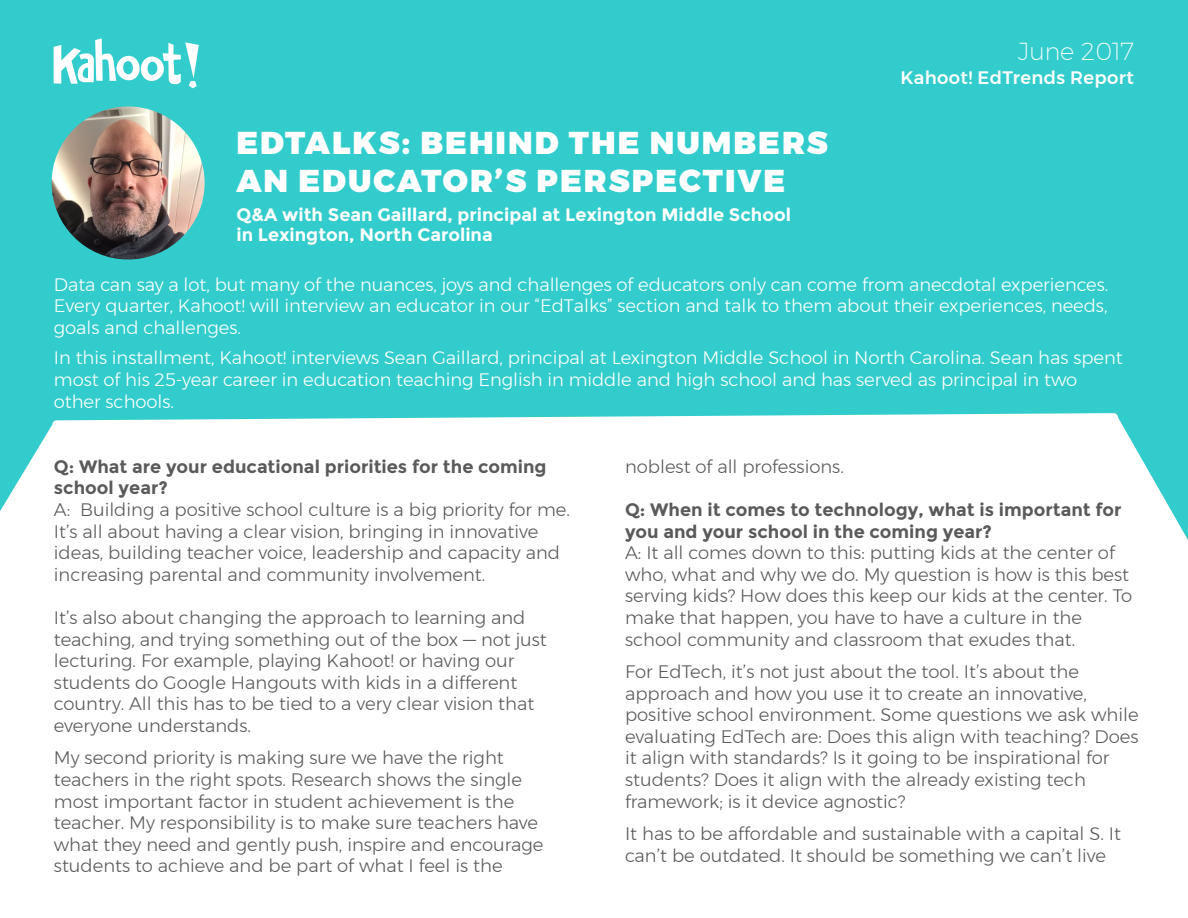
<style>
.page{position:relative;width:1188px;height:918px;background:#fff}
.page>*{position:absolute;margin:0;border:0;box-sizing:border-box;transform-origin:0 0}
.t1{font:900 31.5px/37.8px "Montserrat";letter-spacing:.065em;color:#fff}
.t2{font:200 24px "Montserrat";color:#fff}
.t3{font:300 18px/21.6px "Montserrat";color:#5a5a5a}
.t4{font:300 18px/21.6px "Montserrat";letter-spacing:-.005em;color:#fff;text-align:justify}
.t5{font:700 18px/21.6px "Montserrat";color:#5a5a5a}
.t6{font:700 18px/20.2px "Montserrat";color:#fff}
.t7{font:500 18px "Montserrat";letter-spacing:.02em;color:#fff}
</style>
<div class="page">
<div style="left:0;top:0;width:1188px;height:554px;background:#3cc"></div>
<svg style="left:0;top:413px;width:1188px;height:141px;background:#f1fbfb"></svg>
<svg style="left:54px;top:38px;width:145px;height:50px"></svg>
<img style="left:52px;top:106px;width:153px;height:154px;border-radius:76px">
<h1 class="t1" style="left:236px;top:124px;width:593px">EDTALKS: BEHIND THE NUMBERS<br>AN EDUCATOR’S PERSPECTIVE</h1>
<h2 class="t2" style="left:1018px;top:34px;width:117px">June 2017</h2>
<p class="t7" style="left:900px;top:64px;width:235px">Kahoot! EdTrends Report</p>
<p class="t6" style="left:236px;top:204px;width:556px">Q&amp;A with Sean Gaillard, principal at Lexington Middle School in Lexington, North Carolina</p>
<p class="t4" style="left:54px;top:273px;width:1056px">Data can say a lot, but many of the nuances, joys and challenges of educators only can come from anecdotal experiences.<br>Every quarter, Kahoot! will interview an educator in our “EdTalks” section and talk to them about their experiences, needs, goals and challenges.</p>
<p class="t4" style="left:54px;top:347px;width:1070px;text-align:left">In this installment, Kahoot! interviews Sean Gaillard, principal at Lexington Middle School in North Carolina. Sean has spent most of his 25-year career in education teaching English in middle and high school and has served as principal in two other schools.</p>
<p class="t5" style="left:54px;top:456px;width:494px">Q: What are your educational priorities for the coming school year?</p>
<p class="t3" style="left:54px;top:498px;width:518px">A: Building a positive school culture is a big priority for me.<br>It’s all about having a clear vision, bringing in innovative ideas, building teacher voice, leadership and capacity and increasing parental and community involvement.</p>
<p class="t3" style="left:54px;top:606px;width:494px">It’s also about changing the approach to learning and teaching, and trying something out of the box — not just lecturing. For example, playing Kahoot! or having our students do Google Hangouts with kids in a different country. All this has to be tied to a very clear vision that everyone understands.</p>
<p class="t3" style="left:54px;top:747px;width:491px">My second priority is making sure we have the right teachers in the right spots. Research shows the single most important factor in student achievement is the teacher. My responsibility is to make sure teachers have what they need and gently push, inspire and encourage students to achieve and be part of what I feel is the</p>
<p class="t3" style="left:625px;top:455px;width:220px">noblest of all professions.</p>
<p class="t5" style="left:625px;top:499px;width:498px">Q: When it comes to technology, what is important for you and your school in the coming year?</p>
<p class="t3" style="left:625px;top:542px;width:509px">A: It all comes down to this: putting kids at the center of who, what and why we do. My question is how is this best serving kids? How does this keep our kids at the center. To make that happen, you have to have a culture in the school community and classroom that exudes that.</p>
<p class="t3" style="left:625px;top:660px;width:515px">For EdTech, it’s not just about the tool. It’s about the approach and how you use it to create an innovative, positive school environment. Some questions we ask while evaluating EdTech are: Does this align with teaching? Does it align with standards? Is it going to be inspirational for students? Does it align with the already existing tech framework; is it device agnostic?</p>
<p class="t3" style="left:625px;top:822px;width:497px">It has to be affordable and sustainable with a capital S. It can’t be outdated. It should be something we can’t live</p>
</div>
